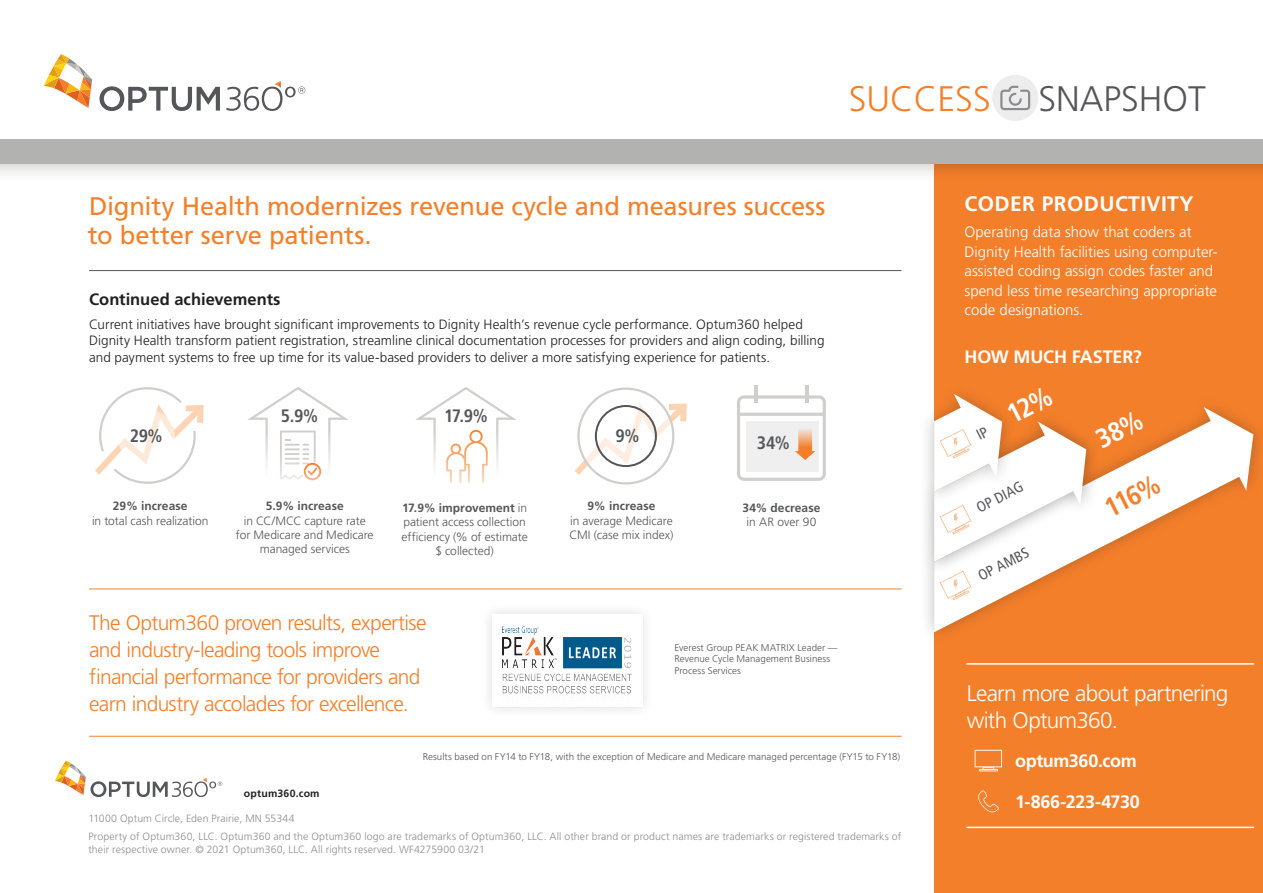
<style>
.page{position:relative;width:1263px;height:893px;background:#fff}
.page>*{position:absolute;margin:0;border:0;box-sizing:border-box;transform-origin:0 0}
.t1{font:300 35.4px "Frutiger LT Std";color:#555659}
.t2{font:300 35.4px "Frutiger LT Std";color:#f47f2a}
.t3{font:700 condensed 27px "Frutiger LT Pro";color:#f47f2a}
.t4{font:25.5px/30px "Frutiger LT Pro";letter-spacing:-.01em;color:#f47f2a}
.t5{font:300 22.5px/27px "Frutiger LT Pro";letter-spacing:-.03em;color:#fff}
.t6{font:300 21px/27px "Frutiger LT Pro";letter-spacing:-.03em;color:#f47f2a}
.t7{font:700 21px "Frutiger LT Pro";letter-spacing:.02em;color:#fff}
.t8{font:700 18px "Frutiger LT Pro";letter-spacing:-.02em;color:#fff}
.t9{font:700 condensed 18px "Frutiger LT Pro";color:#555659}
.t10{font:700 16.5px "Frutiger LT Pro";color:#231f20}
.t11{font:300 15px/19.5px "Frutiger LT Pro";color:#fff}
.t12{font:condensed 15px "Frutiger LT Pro";color:#555659}
.t13{font:300 13.5px/16.5px "Frutiger LT Pro";color:#231f20}
.t14{font:300 12px/14.4px "Frutiger LT Pro";color:#555659;text-align:center}
.t15{font:700 12px "Frutiger LT Pro";letter-spacing:.005em;color:#555659}
.t16{font:300 10.5px/18px "Frutiger LT Pro";letter-spacing:.01em;color:#8c8c8f}
.t17{font:700 10.5px "Frutiger LT Pro";letter-spacing:.02em;color:#231f20}
.t18{font:300 9.75px/11.7px "Frutiger LT Pro";letter-spacing:.005em;color:#555659}
.s1{font-weight:700}
</style>
<div class="page">
<div style="left:934px;top:162px;width:329px;height:731px;background:#f47f2a"></div>
<svg style="left:44px;top:54px;width:48px;height:54px"></svg>
<svg style="left:99px;top:86px;width:121px;height:25px"></svg>
<svg style="left:226px;top:81px;width:79px;height:30px"></svg>
<div style="left:992px;top:75px;width:46px;height:46px;background:#ecedec;border-radius:50%"></div>
<svg style="left:1000px;top:86px;width:30px;height:24px"></svg>
<svg style="left:0;top:164px;width:1263px;height:10px"></svg>
<svg style="left:55px;top:761px;width:167px;height:36px"></svg>
<div style="left:0;top:140px;width:1263px;height:24px;background:#b2b2b1"></div>
<hr style="left:966px;top:663px;width:288px;height:2px;background:#fff">
<hr style="left:966px;top:827px;width:288px;height:1px;background:#fff">
<svg style="left:978px;top:790px;width:21px;height:22px"></svg>
<svg style="left:975px;top:750px;width:27px;height:21px"></svg>
<hr style="left:89px;top:270px;width:812px;height:1px;background:#555659">
<svg style="left:95px;top:387px;width:109px;height:97px"></svg>
<hr style="left:754px;top:385px;width:3px;height:18px;background:#d1cfcd">
<hr style="left:805px;top:385px;width:3px;height:18px;background:#d1cfcd">
<svg style="left:737px;top:395px;width:89px;height:86px"></svg>
<svg style="left:415px;top:387px;width:101px;height:96px"></svg>
<div style="left:919px;top:394px;width:344px;height:251px;background:#231f20;opacity:.3"></div>
<svg style="left:934px;top:407px;width:319px;height:225px"></svg>
<div style="left:919px;top:409px;width:182px;height:166px;background:#231f20;opacity:.4"></div>
<svg style="left:940px;top:571px;width:31px;height:29px"></svg>
<div style="left:919px;top:381px;width:97px;height:124px;background:#231f20;opacity:.3"></div>
<svg style="left:574px;top:401px;width:113px;height:75px"></svg>
<svg style="left:118px;top:409px;width:57px;height:57px"></svg>
<svg style="left:248px;top:387px;width:100px;height:93px"></svg>
<hr style="left:89px;top:589px;width:812px;height:1px;background:#f47f2a">
<hr style="left:89px;top:736px;width:812px;height:1px;background:#f47f2a">
<div style="left:480px;top:603px;width:174px;height:115px;background:#fafafa"></div>
<div style="left:492px;top:614px;width:150px;height:93px;background:#fff"></div>
<img style="left:502px;top:626px;width:130px;height:83px">
<svg style="left:1094px;top:410px;width:51px;height:39px"></svg>
<svg style="left:934px;top:386px;width:152px;height:176px"></svg>
<h1 class="t2" style="left:849px;top:79px;width:143px">SUCCESS</h1>
<h1 class="t1" style="left:1038px;top:79px;width:169px">SNAPSHOT</h1>
<h3 class="t4" style="left:88px;top:191px;width:739px">Dignity Health modernizes revenue cycle and measures success to better serve patients.</h3>
<p class="t10" style="left:89px;top:290px;width:193px">Continued achievements</p>
<p class="t13" style="left:89px;top:316px;width:737px">Current initiatives have brought significant improvements to Dignity Health’s revenue cycle performance. Optum360 helped<br>Dignity Health transform patient registration, streamline clinical documentation processes for providers and align coding, billing and payment systems to free up time for its value-based providers to deliver a more satisfying experience for patients.</p>
<h3 class="t9" style="left:281px;top:405px;width:39px">5.9%</h3>
<h3 class="t9" style="left:444px;top:405px;width:45px">17.9%</h3>
<h3 class="t9" style="left:130px;top:425px;width:34px">29%</h3>
<h3 class="t9" style="left:615px;top:425px;width:25px">9%</h3>
<p class="t15" style="left:113px;top:499px;width:76px">29% increase</p>
<p class="t14" style="left:92px;top:513px;width:118px">in total cash realization</p>
<p class="t15" style="left:266px;top:499px;width:80px">5.9% increase</p>
<p class="t14" style="left:236px;top:513px;width:139px">in CC/MCC capture rate for Medicare and Medicare managed services</p>
<p class="t14" style="left:401px;top:501px;width:128px"><span class="s1">17.9% improvement</span> in patient access collection efficiency (% of estimate $ collected)</p>
<p class="t15" style="left:588px;top:499px;width:69px">9% increase</p>
<p class="t14" style="left:569px;top:513px;width:106px;text-align:left">in average Medicare<br>CMI (case mix index)</p>
<h3 class="t9" style="left:757px;top:432px;width:34px">34%</h3>
<p class="t15" style="left:742px;top:501px;width:79px">34% decrease</p>
<p class="t14" style="left:746px;top:515px;width:72px">in AR over 90</p>
<h3 class="t6" style="left:89px;top:609px;width:339px">The Optum360 proven results, expertise and industry-leading tools improve financial performance for providers and earn industry accolades for excellence.</h3>
<p class="t18" style="left:674px;top:641px;width:165px">Everest Group PEAK MATRIX Leader —<br>Revenue Cycle Management Business<br>Process Services</p>
<h3 class="t7" style="left:964px;top:191px;width:230px">CODER PRODUCTIVITY</h3>
<p class="t11" style="left:964px;top:223px;width:255px">Operating data show that coders at Dignity Health facilities using computer&shy;assisted coding assign codes faster and spend less time researching appropriate code designations.</p>
<h3 class="t8" style="left:964px;top:346px;width:179px">HOW MUCH FASTER?</h3>
<p class="t12" style="left:973px;top:500px;width:52px;rotate:-27deg">OP DIAG</p>
<p class="t12" style="left:975px;top:569px;width:57px;rotate:-27deg">OP AMBS</p>
<h2 class="t3" style="left:1099px;top:495px;width:61px;rotate:-27deg">116%</h2>
<h3 class="t5" style="left:967px;top:680px;width:263px">Learn more about partnering with Optum360.</h3>
<p class="t18" style="left:423px;top:750px;width:479px">Results based on FY14 to FY18, with the exception of Medicare and Medicare managed percentage (FY15 to FY18)</p>
<p class="t17" style="left:244px;top:787px;width:77px">optum360.com</p>
<p class="t16" style="left:88px;top:809px;width:814px">11000 Optum Circle, Eden Prairie, MN 55344<br>Property of Optum360, LLC. Optum360 and the Optum360 logo are trademarks of Optum360, LLC. All other brand or product names are trademarks or registered trademarks of</p>
<p class="t16" style="left:88px;top:841px;width:398px">their respective owner. © 2021 Optum360, LLC. All rights reserved. WF4275900 03/21</p>
<h3 class="t8" style="left:1015px;top:750px;width:123px">optum360.com</h3>
<h3 class="t8" style="left:1015px;top:791px;width:126px">1-866-223-4730</h3>
</div>
